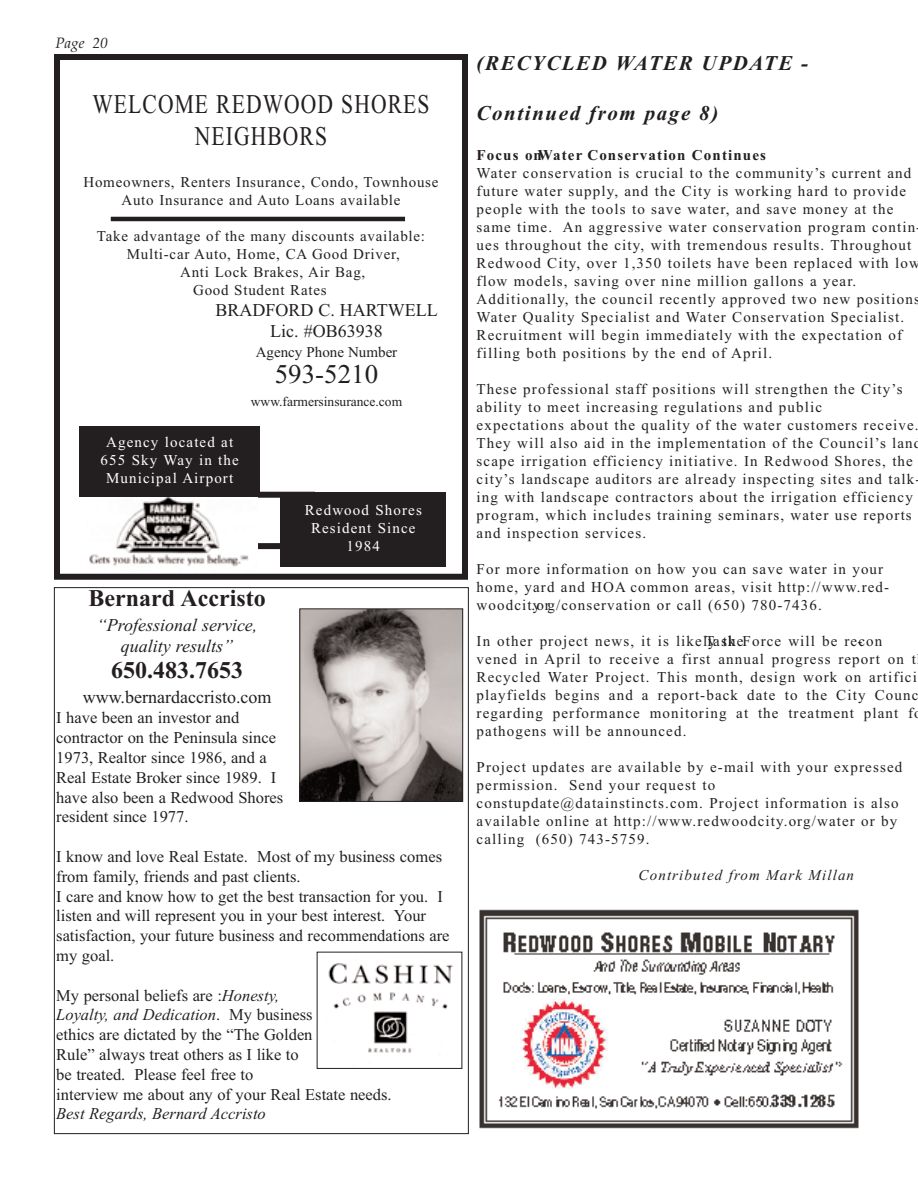
<style>
.page{position:relative;width:918px;height:1188px;background:#fff}
.page>*{position:absolute;margin:0;border:0;box-sizing:border-box;transform-origin:0 0}
.t1{font:27px/32.4px "Times New Roman";letter-spacing:.05em;color:#231f20;text-align:center;scale:.8 1}
.t2{font:27px "Times New Roman";letter-spacing:.05em;color:#231f20}
.t3{font:700 24px "Times New Roman";color:#231f20}
.t4{font:italic 700 21px "Times New Roman";letter-spacing:.075em;color:#231f20}
.t5{font:18px/21.6px "Times New Roman";color:#231f20;text-align:center}
.t6{font:italic 18px/21.6px "Times New Roman";color:#231f20;text-align:center}
.t7{font:16.5px/19.8px "Times New Roman";color:#231f20}
.t8{font:italic 16.5px "Times New Roman";color:#231f20}
.t9{font:15px/18px "Times New Roman";letter-spacing:.075em;color:#231f20}
.t10{font:15px/18px "Times New Roman";letter-spacing:.05em;color:#231f20;text-align:center}
.t11{font:15px/18px "Times New Roman";letter-spacing:.075em;color:#fff;text-align:center}
.t12{font:700 15px "Times New Roman";letter-spacing:.075em;color:#231f20}
.t13{font:italic 15px "Times New Roman";letter-spacing:.075em;color:#231f20}
.t14{font:15px "Times New Roman";color:#231f20}
.t15{font:italic 15px "Palatino";color:#231f20}
.t16{font:13.5px "Times New Roman";color:#231f20}
.s1{font-style:italic}
</style>
<div class="page">
<img style="left:301px;top:610px;width:160px;height:190px">
<div style="left:299px;top:608px;width:164px;height:194px;border:1px solid #231f20"></div>
<img style="left:328px;top:963px;width:125px;height:90px">
<div style="left:54px;top:54px;width:414px;height:526px;border:6px solid #231f20"></div>
<div style="left:239px;top:543px;width:61px;height:6px;background:#231f20"></div>
<div style="left:241px;top:492px;width:74px;height:6px;background:#231f20"></div>
<hr style="left:111px;top:217px;width:294px;height:4px;background:#231f20">
<div style="left:281px;top:492px;width:165px;height:75px;background:#231f20"></div>
<img style="left:89px;top:497px;width:168px;height:70px">
<div style="left:79px;top:426px;width:181px;height:71px;background:#231f20"></div>
<img style="left:479px;top:909px;width:380px;height:220px">
<hr style="left:514px;top:954px;width:316px;height:1px;background:#231f20">
<p class="t15" style="left:56px;top:35px;width:54px">Page 20</p>
<h1 class="t1" style="left:93px;top:87px;width:423px">WELCOME REDWOOD SHORES<br>NEIGHBORS</h1>
<p class="t10" style="left:83px;top:173px;width:357px">Homeowners, Renters Insurance, Condo, Townhouse<br>Auto Insurance and Auto Loans available</p>
<p class="t10" style="left:97px;top:227px;width:330px">Take advantage of the many discounts available:</p>
<p class="t10" style="left:127px;top:245px;width:275px">Multi-car Auto, Home, CA Good Driver,</p>
<p class="t10" style="left:180px;top:263px;width:187px">Anti Lock Brakes, Air Bag,</p>
<p class="t10" style="left:193px;top:281px;width:135px">Good Student Rates</p>
<p class="t5" style="left:215px;top:299px;width:224px">BRADFORD C. HARTWELL<br>Lic. #OB63938</p>
<p class="t14" style="left:256px;top:343px;width:143px">Agency Phone Number</p>
<h1 class="t2" style="left:275px;top:358px;width:105px">593-5210</h1>
<p class="t16" style="left:251px;top:394px;width:153px">www.farmersinsurance.com</p>
<p class="t11" style="left:101px;top:433px;width:140px">Agency located at<br>655 Sky Way in the<br>Municipal Airport</p>
<p class="t11" style="left:305px;top:501px;width:119px">Redwood Shores<br>Resident Since<br>1984</p>
<h2 class="t3" style="left:88px;top:584px;width:179px">Bernard Accristo</h2>
<p class="t6" style="left:97px;top:614px;width:162px">“Professional service, quality results”</p>
<h2 class="t3" style="left:111px;top:656px;width:133px">650.483.7653</h2>
<p class="t5" style="left:83px;top:686px;width:190px">www.bernardaccristo.com</p>
<p class="t7" style="left:56px;top:708px;width:229px">I have been an investor and contractor on the Peninsula since<br>1973, Realtor since 1986, and a<br>Real Estate Broker since 1989. I have also been a Redwood Shores resident since 1977.</p>
<p class="t7" style="left:56px;top:846px;width:395px">I know and love Real Estate. Most of my business comes from family, friends and past clients.<br>I care and know how to get the best transaction for you. I listen and will represent you in your best interest. Your satisfaction, your future business and recommendations are my goal.</p>
<p class="t7" style="left:56px;top:985px;width:337px">My personal beliefs are :<span class="s1">Honesty,<br>Loyalty, and Dedication</span>. My business<br>ethics are dictated by the “The Golden<br>Rule” always treat others as I like to<br>be treated. Please feel free to<br>interview me about any of your Real Estate needs.</p>
<p class="t8" style="left:56px;top:1104px;width:211px">Best Regards, Bernard Accristo</p>
<h3 class="t4" style="left:477px;top:51px;width:333px">(RECYCLED WATER UPDATE -</h3>
<h3 class="t4" style="left:477px;top:101px;width:243px">Continued from page 8)</h3>
<p class="t12" style="left:477px;top:146px;width:291px">Focus on Water Conservation Continues</p>
<p class="t9" style="left:477px;top:164px;width:445px">Water conservation is crucial to the community’s current and future water supply, and the City is working hard to provide people with the tools to save water, and save money at the same time. An aggressive water conservation program contin ues throughout the city, with tremendous results. Throughout Redwood City, over 1,350 toilets have been replaced with low flow models, saving over nine million gallons a year.<br>Additionally, the council recently approved two new positions Water Quality Specialist and Water Conservation Specialist.<br>Recruitment will begin immediately with the expectation of filling both positions by the end of April.</p>
<p class="t9" style="left:477px;top:380px;width:446px">These professional staff positions will strengthen the City’s ability to meet increasing regulations and public<br>expectations about the quality of the water customers receive.<br>They will also aid in the implementation of the Council’s land scape irrigation efficiency initiative. In Redwood Shores, the city’s landscape auditors are already inspecting sites and talk&shy;ing with landscape contractors about the irrigation efficiency program, which includes training seminars, water use reports and inspection services.</p>
<p class="t9" style="left:477px;top:560px;width:414px">For more information on how you can save water in your home, yard and HOA common areas, visit http://www.red&shy;woodcity.org/conservation or call (650) 780-7436.</p>
<p class="t9" style="left:477px;top:632px;width:268px">In other project news, it is likely the</p>
<p class="t9" style="left:705px;top:632px;width:179px">Task Force will be recon</p>
<p class="t9" style="left:477px;top:632px;width:447px;text-indent:381px">-<br>vened in April to receive a first annual progress report on t Recycled Water Project. This month, design work on artifici playfields begins and a report-back date to the City Counc regarding performance monitoring at the treatment plant fo pathogens will be announced.</p>
<p class="t9" style="left:477px;top:758px;width:427px">Project updates are available by e-mail with your expressed permission. Send your request to constupdate@datainstincts.com. Project information is also available online at http://www.redwoodcity.org/water or by calling (650) 743-5759.</p>
<p class="t13" style="left:639px;top:866px;width:217px">Contributed from Mark Millan</p>
</div>
